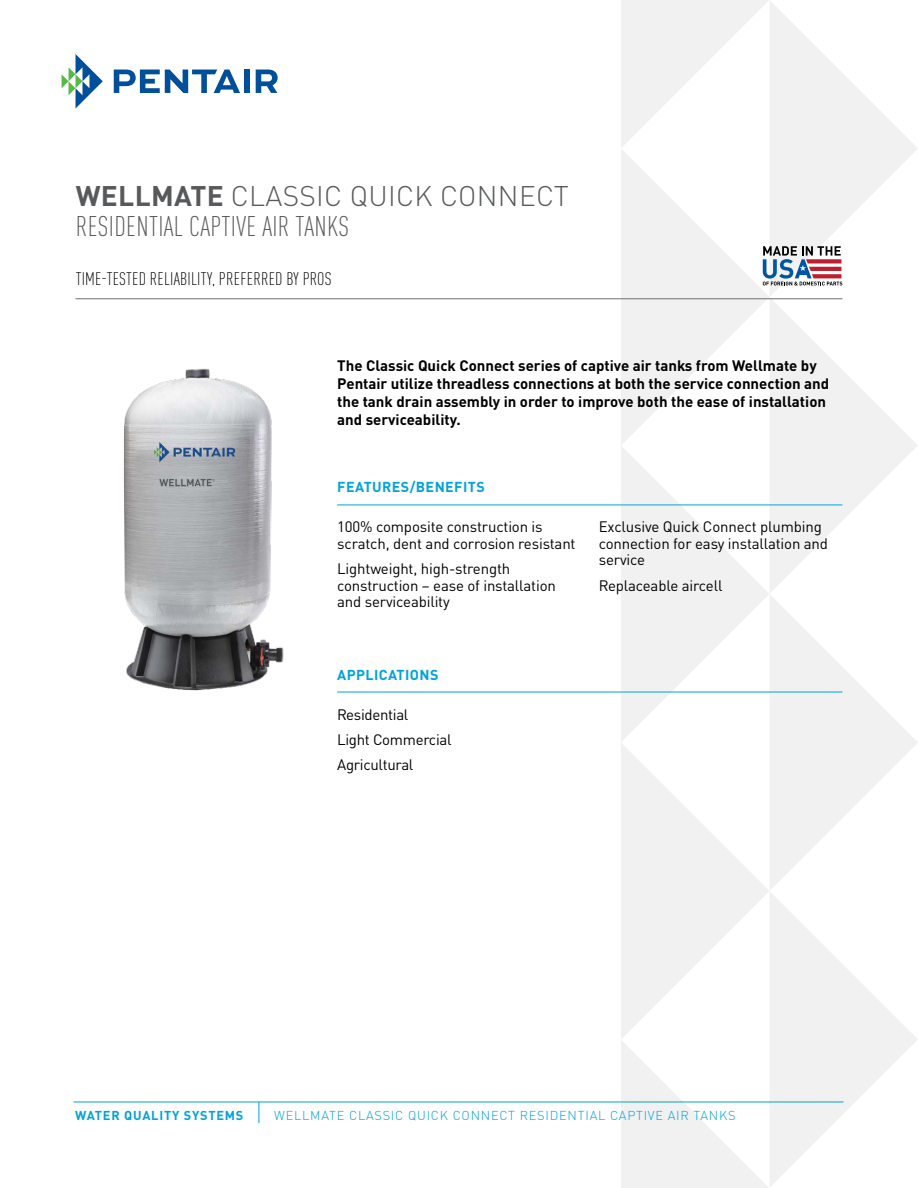
<style>
.page{position:relative;width:918px;height:1188px;background:#fff}
.page>*{position:absolute;margin:0;border:0;box-sizing:border-box;transform-origin:0 0}
.t1{font:300 condensed 28.05px/30px "DIN Pro";letter-spacing:.01em;color:#58595b}
.t2{font:300 condensed 18px "DIN Pro";letter-spacing:.01em;color:#000}
.t3{font:15px/16.5px "DIN Pro";letter-spacing:-.01em;color:#000}
.t4{font:700 15px/18px "DIN Pro";color:#000}
.t5{font:700 14.25px "DIN Pro";letter-spacing:.03em;color:#00a3d8}
.t6{font:300 12.75px "DIN Pro";letter-spacing:.06em;color:#00a3d8}
.t7{font:700 12.75px "DIN Pro";letter-spacing:.06em;color:#00a3d8}
.s1{font-weight:700;font-stretch:normal}
.s2{font-stretch:normal}
</style>
<div class="page">
<svg style="left:621px;top:0;width:296px;height:148px"></svg>
<svg style="left:621px;top:148px;width:297px;height:297px;fill:#f2f2f3"></svg>
<svg style="left:621px;top:445px;width:297px;height:297px"></svg>
<svg style="left:621px;top:742px;width:297px;height:445px;fill:#f1f1f2"></svg>
<svg style="left:621px;top:1039px;width:149px;height:149px"></svg>
<hr style="left:73px;top:1102px;width:770px;height:1px;background:#00a3d8">
<svg style="left:259px;top:1102px;width:1px;height:21px"></svg>
<svg style="left:62px;top:54px;width:41px;height:55px"></svg>
<svg style="left:114px;top:70px;width:126px;height:23px"></svg>
<div style="left:244px;top:70px;width:5px;height:23px;background:#004f9a"></div>
<svg style="left:256px;top:70px;width:22px;height:23px"></svg>
<hr style="left:76px;top:298px;width:766px;height:1px;background:#6d6e71">
<hr style="left:337px;top:505px;width:505px;height:1px;background:#00a3d8">
<hr style="left:337px;top:692px;width:505px;height:1px;background:#00a3d8">
<img style="left:123px;top:368px;width:161px;height:323px">
<svg style="left:763px;top:246px;width:79px;height:39px"></svg>
<h1 class="t1" style="left:76px;top:179px;width:495px"><span class="s1">WELLMATE</span> <span class="s2">CLASSIC QUICK CONNECT<br></span>RESIDENTIAL CAPTIVE AIR TANKS</h1>
<p class="t2" style="left:76px;top:266px;width:257px">TIME-TESTED RELIABILITY, PREFERRED BY PROS</p>
<p class="t4" style="left:337px;top:355px;width:494px">The Classic Quick Connect series of captive air tanks from Wellmate by Pentair utilize threadless connections at both the service connection and the tank drain assembly in order to improve both the ease of installation and serviceability.</p>
<p class="t5" style="left:337px;top:475px;width:149px">FEATURES/BENEFITS</p>
<p class="t3" style="left:337px;top:517px;width:240px">100% composite construction is scratch, dent and corrosion resistant</p>
<p class="t3" style="left:337px;top:559px;width:220px">Lightweight, high-strength construction – ease of installation and serviceability</p>
<p class="t5" style="left:337px;top:663px;width:103px">APPLICATIONS</p>
<p class="t3" style="left:337px;top:700px;width:116px;line-height:25.2px">Residential<br>Light Commercial<br>Agricultural</p>
<p class="t3" style="left:599px;top:517px;width:231px">Exclusive Quick Connect plumbing connection for easy installation and service</p>
<p class="t3" style="left:599px;top:575px;width:125px">Replaceable aircell</p>
<p class="t7" style="left:75px;top:1105px;width:170px">WATER QUALITY SYSTEMS</p>
<p class="t6" style="left:274px;top:1106px;width:463px">WELLMATE CLASSIC QUICK CONNECT RESIDENTIAL CAPTIVE AIR TANKS</p>
</div>
